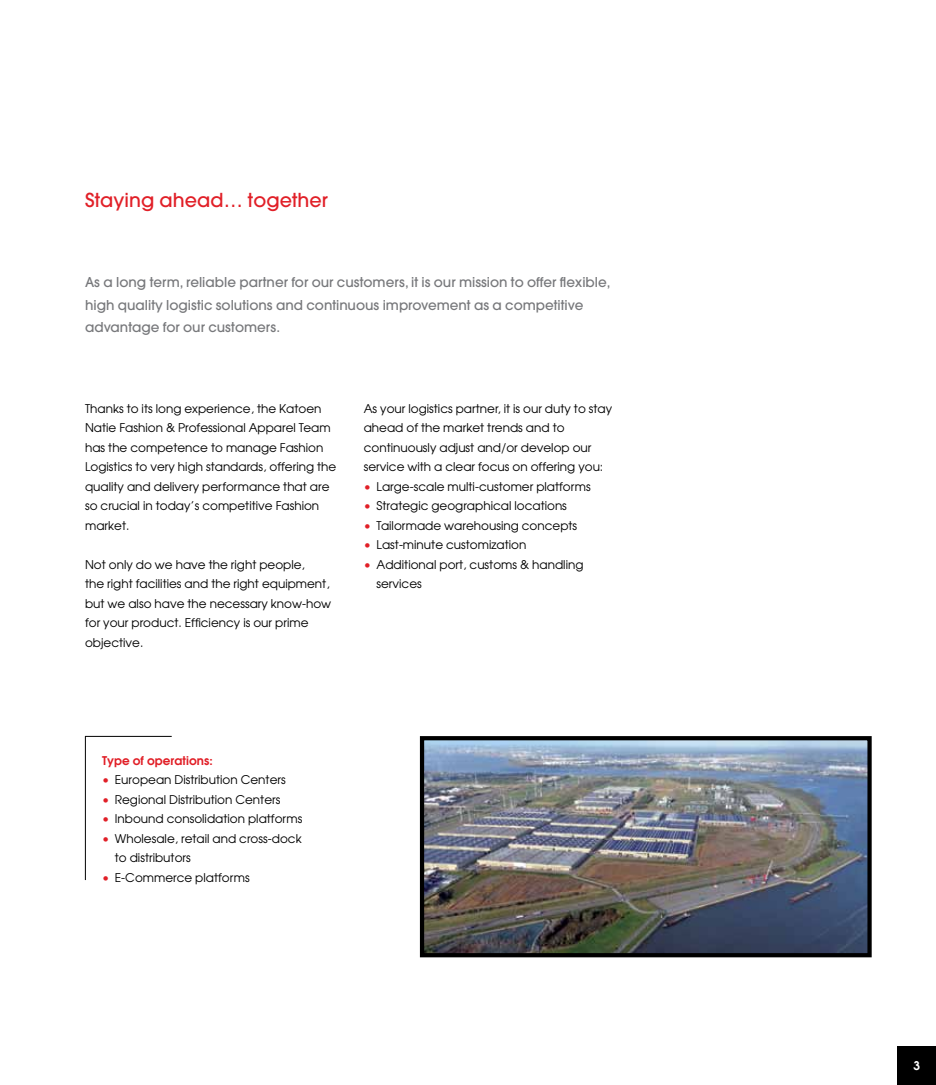
<style>
.page{position:relative;width:936px;height:1085px;background:#fff}
.page>*{position:absolute;margin:0;border:0;box-sizing:border-box;transform-origin:0 0}
.t1{font:500 19.2px "Avant Garde";letter-spacing:.005em;color:#e11f27}
.t2{font:500 13.5px/22.5px "Avant Garde";color:#77787b}
.t3{font:12px/19.5px "Avant Garde";color:#000}
.t4{font:600 12px "Avant Garde";letter-spacing:.005em;color:#e11f27}
.t5{font:600 12px "Avant Garde";color:#fff}
.s1{color:#e11f27}
</style>
<div class="page">
<div style="left:897px;top:1046px;width:38px;height:38px;background:#000"></div>
<img style="left:425px;top:741px;width:441px;height:211px">
<div style="left:420px;top:736px;width:451px;height:221px;border:4px solid #000"></div>
<hr style="left:85px;top:736px;width:1px;height:143px;background:#000">
<hr style="left:85px;top:736px;width:87px;height:1px;background:#000">
<h1 class="t1" style="left:85px;top:188px;width:244px">Staying ahead… together</h1>
<p class="t2" style="left:85px;top:271px;width:527px">As a long term, reliable partner for our customers, it is our mission to offer flexible, high quality logistic solutions and continuous improvement as a competitive advantage for our customers.</p>
<p class="t3" style="left:85px;top:398px;width:253px">Thanks to its long experience, the Katoen Natie Fashion &amp; Professional Apparel Team has the competence to manage Fashion Logistics to very high standards, offering the quality and delivery performance that are so crucial in today’s competitive Fashion market.</p>
<p class="t3" style="left:85px;top:554px;width:248px">Not only do we have the right people,<br>the right facilities and the right equipment, but we also have the necessary know-how for your product. Efficiency is our prime objective.</p>
<p class="t3" style="left:364px;top:398px;width:250px">As your logistics partner, it is our duty to stay ahead of the market trends and to continuously adjust and/or develop our service with a clear focus on offering you:</p>
<p class="t3" style="left:364px;top:476px;width:228px"><span class="s1">•</span> Large-scale multi-customer platforms</p>
<p class="t3" style="left:364px;top:495px;width:205px"><span class="s1">•</span> Strategic geographical locations</p>
<p class="t3" style="left:364px;top:515px;width:215px"><span class="s1">•</span> Tailormade warehousing concepts</p>
<p class="t3" style="left:364px;top:534px;width:164px"><span class="s1">•</span> Last-minute customization</p>
<p class="t3" style="left:376px;top:554px;width:208px;text-indent:-13px"><span class="s1">•</span> Additional port, customs &amp; handling services</p>
<p class="t4" style="left:102px;top:752px;width:112px">Type of operations:</p>
<p class="t3" style="left:102px;top:770px;width:185px"><span class="s1">•</span> European Distribution Centers</p>
<p class="t3" style="left:102px;top:789px;width:180px"><span class="s1">•</span> Regional Distribution Centers</p>
<p class="t3" style="left:102px;top:809px;width:202px"><span class="s1">•</span> Inbound consolidation platforms</p>
<p class="t3" style="left:115px;top:828px;width:188px;text-indent:-13px"><span class="s1">•</span> Wholesale, retail and cross-dock to distributors</p>
<p class="t3" style="left:102px;top:867px;width:149px"><span class="s1">•</span> E-Commerce platforms</p>
<p class="t5" style="left:913px;top:1057px;width:8px">3</p>
</div>
